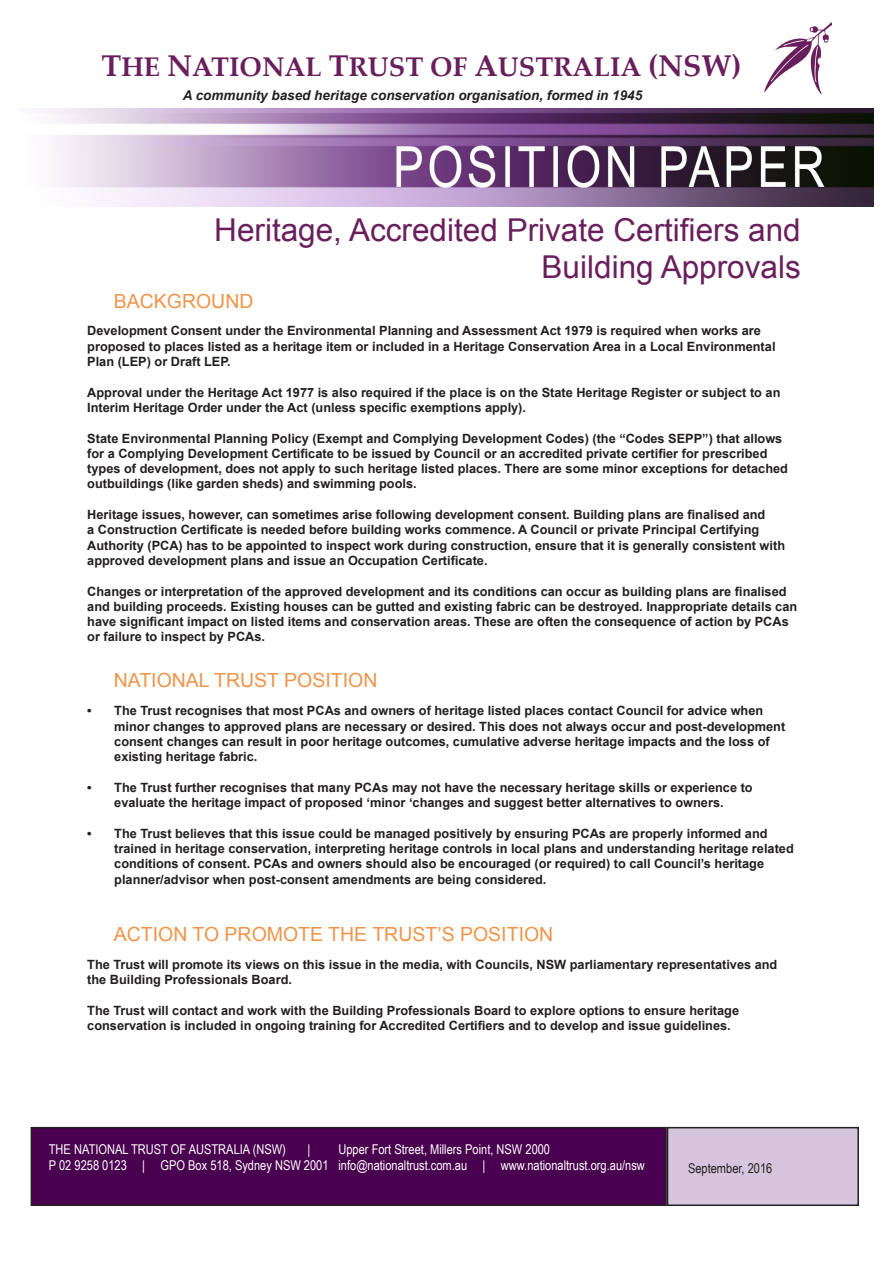
<style>
.page{position:relative;width:893px;height:1263px;background:#fff}
.page>*{position:absolute;margin:0;border:0;box-sizing:border-box;transform-origin:0 0}
.t1{font:31.5px/37.8px "Arial";color:#691f5c;text-align:right}
.t2{font:700 27px "Palatino Linotype";color:#691f5c}
.t3{font:19.5px "Arial";color:#f09449}
.t4{font:13.5px "Arial Narrow";color:#fff}
.t5{font:italic 700 13.5px "Arial";color:#231f20}
.t6{font:13.5px "Arial Narrow";color:#231f20}
.t7{font:700 12.75px/15.3px "Arial";color:#231f20}
.s1{font-size:30px}
</style>
<div class="page">
<img style="left:39px;top:108px;width:835px;height:99px">
<img style="left:764px;top:22px;width:67px;height:73px">
<div style="left:31px;top:1128px;width:635px;height:77px;background:#49004f"></div>
<div style="left:31px;top:1127px;width:636px;height:79px;border:2px solid #231f20"></div>
<div style="left:667px;top:1128px;width:191px;height:77px;background:#d7c5dd"></div>
<div style="left:667px;top:1127px;width:192px;height:79px;border:2px solid #231f20"></div>
<p class="t2" style="left:101px;top:48px;width:642px"><span class="s1">T</span>HE <span class="s1">N</span>ATIONAL <span class="s1">T</span>RUST OF <span class="s1">A</span>USTRALIA <span class="s1">(NSW)</span></p>
<p class="t5" style="left:183px;top:86px;width:461px">A community based heritage conservation organisation, formed in 1945</p>
<p class="t1" style="left:214px;top:211px;width:588px">Heritage, Accredited Private Certifiers and<br>Building Approvals</p>
<p class="t3" style="left:114px;top:288px;width:141px">BACKGROUND</p>
<p class="t7" style="left:87px;top:324px;width:690px">Development Consent under the Environmental Planning and Assessment Act 1979 is required when works are proposed to places listed as a heritage item or included in a Heritage Conservation Area in a Local Environmental<br>Plan (LEP) or Draft LEP.</p>
<p class="t7" style="left:87px;top:385px;width:695px">Approval under the Heritage Act 1977 is also required if the place is on the State Heritage Register or subject to an<br>Interim Heritage Order under the Act (unless specific exemptions apply).</p>
<p class="t7" style="left:87px;top:431px;width:702px">State Environmental Planning Policy (Exempt and Complying Development Codes) (the “Codes SEPP”) that allows for a Complying Development Certificate to be issued by Council or an accredited private certifier for prescribed types of development, does not apply to such heritage listed places. There are some minor exceptions for detached outbuildings (like garden sheds) and swimming pools.</p>
<p class="t7" style="left:87px;top:507px;width:699px">Heritage issues, however, can sometimes arise following development consent. Building plans are finalised and<br>a Construction Certificate is needed before building works commence. A Council or private Principal Certifying Authority (PCA) has to be appointed to inspect work during construction, ensure that it is generally consistent with approved development plans and issue an Occupation Certificate.</p>
<p class="t7" style="left:87px;top:584px;width:711px">Changes or interpretation of the approved development and its conditions can occur as building plans are finalised and building proceeds. Existing houses can be gutted and existing fabric can be destroyed. Inappropriate details can have significant impact on listed items and conservation areas. These are often the consequence of action by PCAs or failure to inspect by PCAs.</p>
<p class="t3" style="left:114px;top:667px;width:265px">NATIONAL TRUST POSITION</p>
<p class="t7" style="left:114px;top:703px;width:673px;text-indent:-27px">• The Trust recognises that most PCAs and owners of heritage listed places contact Council for advice when minor changes to approved plans are necessary or desired. This does not always occur and post-development consent changes can result in poor heritage outcomes, cumulative adverse heritage impacts and the loss of existing heritage fabric.</p>
<p class="t7" style="left:87px;top:780px;width:667px;text-align:center">• The Trust further recognises that many PCAs may not have the necessary heritage skills or experience to evaluate the heritage impact of proposed ‘minor ‘changes and suggest better alternatives to owners.</p>
<p class="t7" style="left:114px;top:826px;width:681px;text-indent:-27px">• The Trust believes that this issue could be managed positively by ensuring PCAs are properly informed and trained in heritage conservation, interpreting heritage controls in local plans and understanding heritage related conditions of consent. PCAs and owners should also be encouraged (or required) to call Council’s heritage planner/advisor when post-consent amendments are being considered.</p>
<p class="t3" style="left:114px;top:922px;width:441px">ACTION TO PROMOTE THE TRUST’S POSITION</p>
<p class="t7" style="left:87px;top:957px;width:692px">The Trust will promote its views on this issue in the media, with Councils, NSW parliamentary representatives and the Building Professionals Board.</p>
<p class="t7" style="left:87px;top:1003px;width:653px">The Trust will contact and work with the Building Professionals Board to explore options to ensure heritage conservation is included in ongoing training for Accredited Certifiers and to develop and issue guidelines.</p>
<p class="t4" style="left:49px;top:1139px;width:239px">THE NATIONAL TRUST OF AUSTRALIA (NSW)</p>
<p class="t4" style="left:307px;top:1139px;width:4px">|</p>
<p class="t4" style="left:49px;top:1155px;width:281px">P 02 9258 0123 | GPO Box 518, Sydney NSW 2001</p>
<p class="t4" style="left:338px;top:1139px;width:213px">Upper Fort Street, Millers Point, NSW 2000</p>
<p class="t4" style="left:338px;top:1155px;width:308px">info@nationaltrust.com.au | www.nationaltrust.org.au/nsw</p>
<p class="t6" style="left:688px;top:1159px;width:86px">September, 2016</p>
</div>
